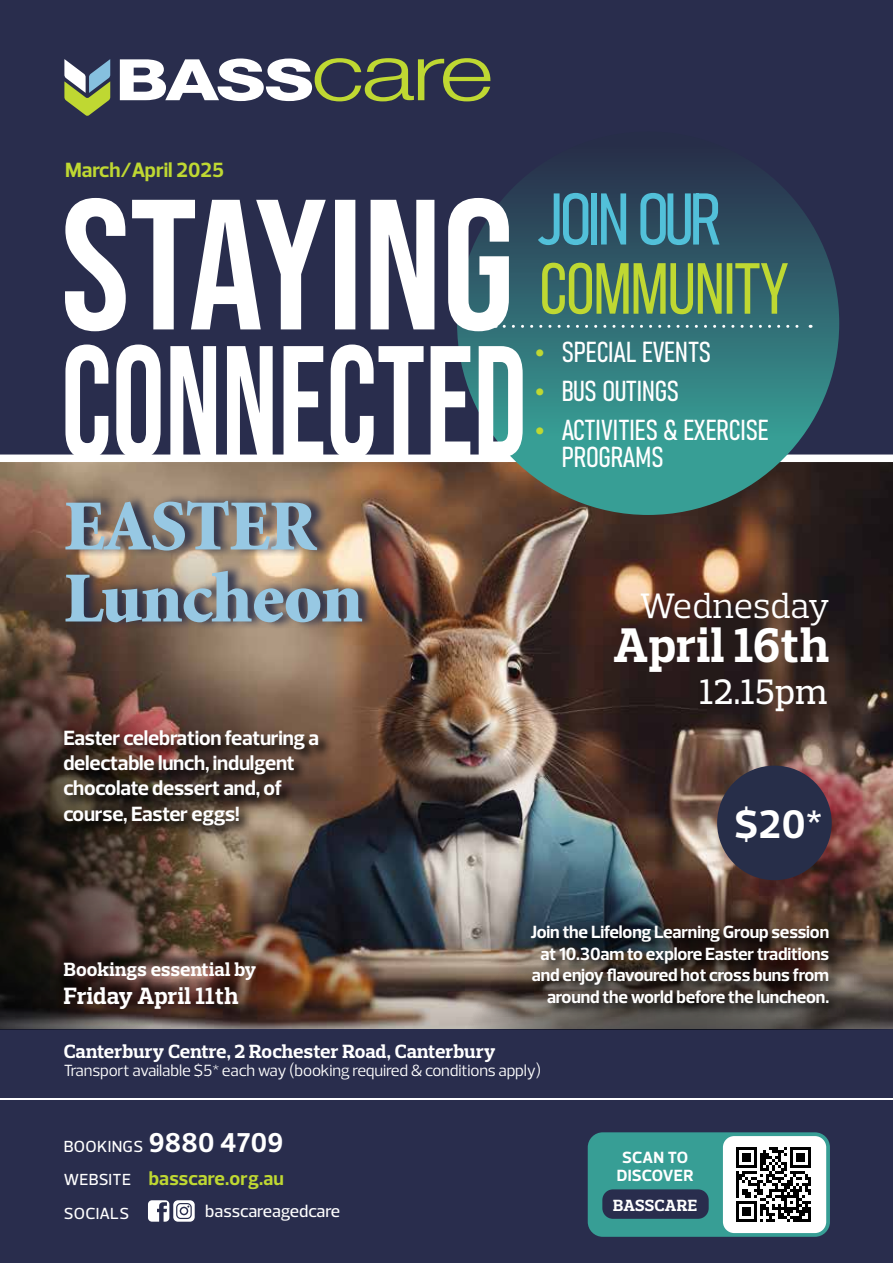
<style>
.page{position:relative;width:893px;height:1263px;background:#fff}
.page>*{position:absolute;margin:0;border:0;box-sizing:border-box;transform-origin:0 0}
.t1{font:900 72px/72px "Minion Std";letter-spacing:-.01em;color:#97c8e3}
.t2{font:72px "Bahnschrift";letter-spacing:-.06em;color:#52c0d9}
.t3{font:700 49.5px "Prelo Slab";letter-spacing:.01em;color:#fff}
.t4{font:700 40.5px "Prelo";color:#fff}
.t5{font:36px "Prelo Slab";color:#fff}
.t6{font:500 36px "Prelo Slab";letter-spacing:.01em;color:#fff}
.t7{font:28.5px/27px "Bahnschrift";color:#fff}
.t8{font:700 24px "Prelo Slab";letter-spacing:.01em;color:#fff}
.t9{font:700 21px/25.2px "Prelo";letter-spacing:-.01em;color:#fff}
.t10{font:700 21px "Prelo";color:#bfd832}
.t11{font:700 19.65px "Prelo";letter-spacing:.01em;color:#bfd832}
.t12{font:700 19.5px "Prelo Slab";letter-spacing:.01em;color:#fff}
.t13{font:700 18px/21.6px "Prelo";letter-spacing:-.01em;color:#fff;text-align:right}
.t14{font:500 17.55px "Prelo";color:#fff}
.t15{font:16.5px "Prelo";letter-spacing:-.01em;color:#fff}
.t16{font:700 16.5px/18px "Prelo";letter-spacing:.01em;color:#fff;text-align:center}
.t17{font:700 16.5px "Prelo Slab";letter-spacing:.01em;color:#fff}
.t18{font:500 16.35px "Prelo";letter-spacing:.01em;color:#fff}
.s1{font-family:"Baskerville";color:#bfd832}
.s2{font-weight:700;font-size:27.75px}
.s3{font-weight:500;font-size:16.35px;color:#fff}
</style>
<div class="page">
<div style="left:0;top:0;width:893px;height:457px;background:#292d4d"></div>
<img style="left:0;top:462px;width:893px;height:567px">
<div style="left:0;top:1029px;width:893px;height:68px;background:#292d4d"></div>
<div style="left:0;top:454px;width:893px;height:8px;background:#fff"></div>
<div style="left:0;top:1101px;width:893px;height:162px;background:#292d4d"></div>
<svg style="left:148px;top:1200px;width:47px;height:22px"></svg>
<svg style="left:457px;top:174px;width:382px;height:341px;background:#35696e"></svg>
<svg style="left:542px;top:263px;width:246px;height:51px;background:#6e9553"></svg>
<svg style="left:509px;top:325px;width:302px;height:3px"></svg>
<svg style="left:65px;top:344px;width:458px;height:115px;fill:#fff"></svg>
<svg style="left:65px;top:198px;width:444px;height:133px;fill:#f9fafa"></svg>
<svg style="left:120px;top:58px;width:370px;height:43px"></svg>
<svg style="left:64px;top:59px;width:46px;height:57px"></svg>
<div style="left:590px;top:1134px;width:238px;height:100px;background:#379e95;border-radius:13px"></div>
<div style="left:588px;top:1132px;width:242px;height:105px;border:4px solid #379e95;border-radius:13px"></div>
<div style="left:721px;top:1134px;width:107px;height:100px;background:#fff;border-radius:13px"></div>
<div style="left:720px;top:1133px;width:109px;height:103px;border:3px solid #379e95;border-radius:13px"></div>
<div style="left:602px;top:1189px;width:107px;height:30px;background:#292d4d;border-radius:11px"></div>
<svg style="left:736px;top:1147px;width:75px;height:75px"></svg>
<div style="left:717px;top:766px;width:115px;height:114px;background:#272e49;border-radius:50%"></div>
<svg style="left:449px;top:883px;width:444px;height:146px;background:#625954"></svg>
<svg style="left:0;top:641px;width:203px;height:388px;background:#46352d"></svg>
<svg style="left:530px;top:923px;width:313px;height:93px;background:#39322e"></svg>
<svg style="left:62px;top:728px;width:270px;height:111px;background:#4a382d"></svg>
<svg style="left:56px;top:946px;width:207px;height:63px;background:#4a312a"></svg>
<div style="left:66px;top:493px;width:312px;height:138px;background:#272e49;opacity:.92"></div>
<p class="t10" style="left:65px;top:157px;width:161px">March/April 2025</p>
<h1 class="t1" style="left:64px;top:493px;width:301px">EASTER<br>Luncheon</h1>
<p class="t9" style="left:63px;top:725px;width:257px">Easter celebration featuring a delectable lunch, indulgent chocolate dessert and, of course, Easter eggs!</p>
<p class="t12" style="left:64px;top:957px;width:194px">Bookings essential by</p>
<h3 class="t8" style="left:64px;top:982px;width:176px">Friday April 11th</h3>
<h1 class="t2" style="left:538px;top:165px;width:186px">JOIN OUR</h1>
<h3 class="t7" style="left:535px;top:336px;width:178px"><span class="s1">•</span> SPECIAL EVENTS</h3>
<h3 class="t7" style="left:535px;top:375px;width:146px"><span class="s1">•</span> BUS OUTINGS</h3>
<h3 class="t7" style="left:562px;top:414px;width:208px;text-indent:-27px"><span class="s1">•</span> ACTIVITIES &amp; EXERCISE<br>PROGRAMS</h3>
<h3 class="t5" style="left:640px;top:584px;width:191px">Wednesday</h3>
<h2 class="t3" style="left:614px;top:615px;width:217px">April 16th</h2>
<h3 class="t6" style="left:700px;top:670px;width:129px">12.15pm</h3>
<h3 class="t4" style="left:734px;top:799px;width:90px">$20*</h3>
<p class="t13" style="left:531px;top:921px;width:300px">Join the Lifelong Learning Group session at 10.30am to explore Easter traditions and enjoy flavoured hot cross buns from around the world before the luncheon.</p>
<p class="t12" style="left:64px;top:1040px;width:433px">Canterbury Centre, 2 Rochester Road, Canterbury</p>
<p class="t15" style="left:64px;top:1060px;width:479px">Transport available $5* each way (booking required &amp; conditions apply)</p>
<p class="t18" style="left:64px;top:1136px;width:221px">BOOKINGS <span class="s2">9880 4709</span></p>
<p class="t11" style="left:64px;top:1166px;width:222px"><span class="s3">WEBSITE</span> basscare.org.au</p>
<p class="t18" style="left:64px;top:1203px;width:67px">SOCIALS</p>
<p class="t14" style="left:205px;top:1200px;width:136px">basscareagedcare</p>
<p class="t16" style="left:617px;top:1149px;width:78px">SCAN TO<br>DISCOVER</p>
<p class="t17" style="left:613px;top:1195px;width:86px">BASSCARE</p>
</div>
